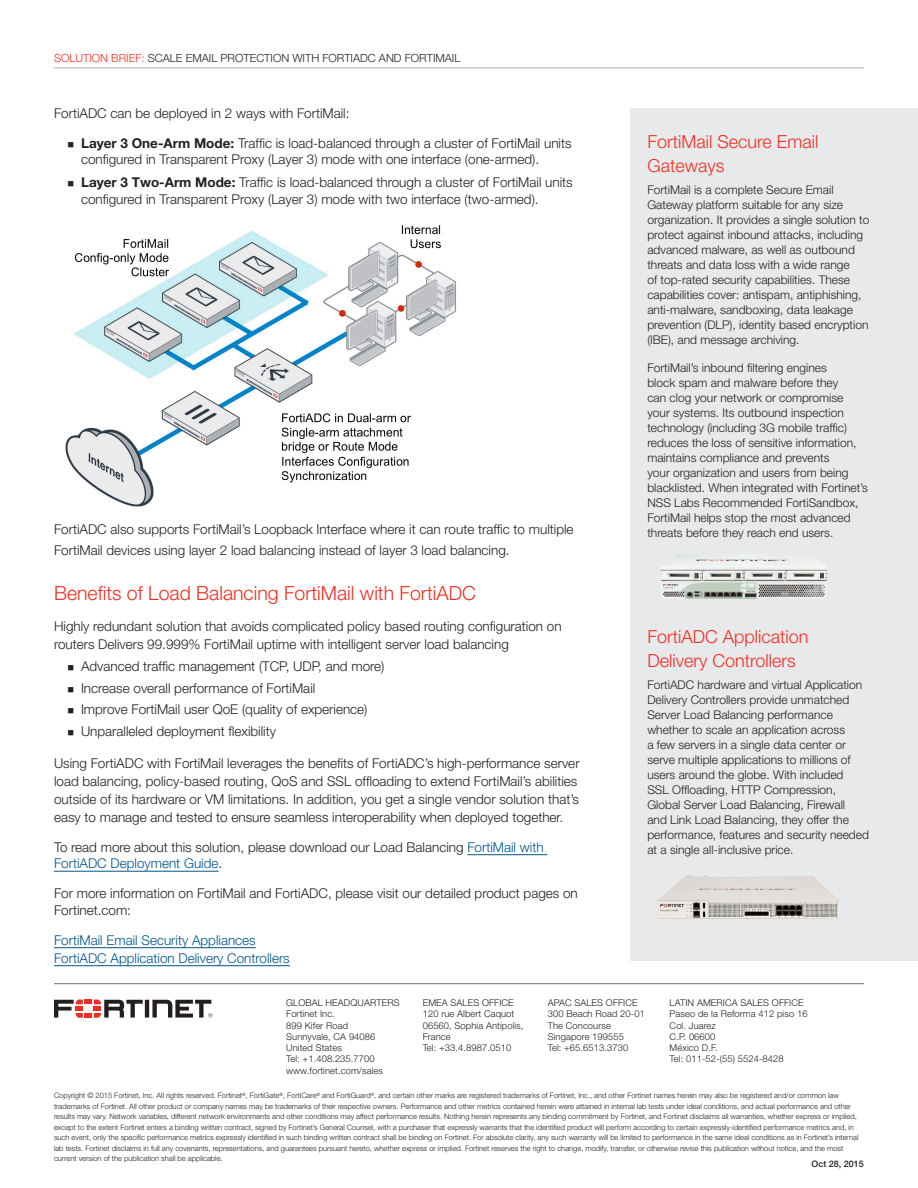
<style>
.page{position:relative;width:918px;height:1188px;background:#fff}
.page>*{position:absolute;margin:0;border:0;box-sizing:border-box;transform-origin:0 0}
.Body_Text_SUBHEAD__R{font:300 19.5px "Helvetica Neue LT Pro";color:#ee2e22}
.Body_Text_SUBHEAD__R-2{font:300 18px/24px "Helvetica Neue LT Pro";color:#ee2e22}
.Body_Text_SUBHEAD__R-3{font:300 13.5px/16.5px "Helvetica Neue LT Pro";color:#231f20}
.BODY_TEXT{font:300 13.5px/21px "Helvetica Neue LT Pro";color:#231f20}
.Body_Text_SUBHEAD__R-4{font:300 13.5px/18px "Helvetica Neue LT Pro";color:#00548b}
.BODY_TEXT-2{font:300 12px/15px "Helvetica Neue LT Pro";color:#231f20}
.t1{font:300 11.25px "Helvetica Neue LT Pro";color:#231f20}
.ADDRESS_TEXT{font:300 9.3px/11.2px "Helvetica Neue LT Pro";letter-spacing:.01em;color:#231f20}
.BODY_TEXT-3{font:500 9px "Helvetica Neue LT Pro";color:#231f20}
.Body_Text{font:300 7.5px/10.5px "Helvetica Neue LT Pro";color:#231f20}
.s1{color:#ee2e22}
.s2{font-weight:700}
.s3{color:#00548b}
</style>
<div class="page">
<hr style="left:54px;top:67px;width:810px;height:1px;background:#aaada9">
<div style="left:630px;top:108px;width:288px;height:852px;background:#e6e7e9"></div>
<hr style="left:467px;top:854px;width:80px;height:1px;background:#00548b">
<hr style="left:54px;top:871px;width:165px;height:1px;background:#00548b">
<hr style="left:54px;top:947px;width:202px;height:1px;background:#00548b">
<hr style="left:54px;top:965px;width:236px;height:1px;background:#00548b">
<img style="left:65px;top:225px;width:391px;height:282px">
<hr style="left:54px;top:983px;width:810px;height:1px;background:#6b7069">
<svg style="left:54px;top:1000px;width:159px;height:18px"></svg>
<img style="left:661px;top:559px;width:166px;height:40px">
<img style="left:657px;top:875px;width:182px;height:44px">
<h3 class="t1" style="left:54px;top:51px;width:408px"><span class="s1">SOLUTION BRIEF:</span> SCALE EMAIL PROTECTION WITH FORTIADC AND FORTIMAIL</h3>
<p class="BODY_TEXT" style="left:54px;top:102px;width:297px">FortiADC can be deployed in 2 ways with FortiMail:</p>
<p class="Body_Text_SUBHEAD__R-3" style="left:81px;top:134px;width:492px;text-indent:-14px">■ <span class="s2">Layer 3 One-Arm Mode:</span> Traffic is load-balanced through a cluster of FortiMail units configured in Transparent Proxy (Layer 3) mode with one interface (one-armed).</p>
<p class="Body_Text_SUBHEAD__R-3" style="left:81px;top:174px;width:493px;text-indent:-14px">■ <span class="s2">Layer 3 Two-Arm Mode:</span> Traffic is load-balanced through a cluster of FortiMail units configured in Transparent Proxy (Layer 3) mode with two interface (two-armed).</p>
<p class="BODY_TEXT" style="left:54px;top:519px;width:521px">FortiADC also supports FortiMail’s Loopback Interface where it can route traffic to multiple<br>FortiMail devices using layer 2 load balancing instead of layer 3 load balancing.</p>
<p class="Body_Text_SUBHEAD__R" style="left:54px;top:581px;width:423px">Benefits of Load Balancing FortiMail with FortiADC</p>
<p class="Body_Text_SUBHEAD__R-3" style="left:54px;top:617px;width:509px;line-height:18px">Highly redundant solution that avoids complicated policy based routing configuration on routers Delivers 99.999% FortiMail uptime with intelligent server load balancing</p>
<p class="Body_Text_SUBHEAD__R-3" style="left:68px;top:658px;width:318px">■ Advanced traffic management (TCP, UDP, and more)</p>
<p class="Body_Text_SUBHEAD__R-3" style="left:68px;top:679px;width:249px">■ Increase overall performance of FortiMail</p>
<p class="Body_Text_SUBHEAD__R-3" style="left:68px;top:701px;width:302px">■ Improve FortiMail user QoE (quality of experience)</p>
<p class="Body_Text_SUBHEAD__R-3" style="left:68px;top:723px;width:210px">■ Unparalleled deployment flexibility</p>
<p class="Body_Text_SUBHEAD__R-3" style="left:54px;top:754px;width:527px;line-height:18px">Using FortiADC with FortiMail leverages the benefits of FortiADC’s high-performance server load balancing, policy-based routing, QoS and SSL offloading to extend FortiMail’s abilities outside of its hardware or VM limitations. In addition, you get a single vendor solution that’s easy to manage and tested to ensure seamless interoperability when deployed together.</p>
<p class="Body_Text_SUBHEAD__R-3" style="left:54px;top:838px;width:491px">To read more about this solution, please download our Load Balancing <span class="s3">FortiMail with<br>FortiADC Deployment Guide</span>.</p>
<p class="Body_Text_SUBHEAD__R-3" style="left:54px;top:885px;width:525px">For more information on FortiMail and FortiADC, please visit our detailed product pages on<br>Fortinet.com:</p>
<p class="Body_Text_SUBHEAD__R-4" style="left:54px;top:931px;width:237px">FortiMail Email Security Appliances<br>FortiADC Application Delivery Controllers</p>
<p class="Body_Text_SUBHEAD__R-2" style="left:647px;top:129px;width:173px">FortiMail Secure Email<br>Gateways</p>
<p class="BODY_TEXT-2" style="left:647px;top:182px;width:224px">FortiMail is a complete Secure Email Gateway platform suitable for any size organization. It provides a single solution to protect against inbound attacks, including advanced malware, as well as outbound threats and data loss with a wide range<br>of top-rated security capabilities. These capabilities cover: antispam, antiphishing, anti-malware, sandboxing, data leakage prevention (DLP), identity based encryption (IBE), and message archiving.</p>
<p class="BODY_TEXT-2" style="left:647px;top:360px;width:222px">FortiMail’s inbound filtering engines<br>block spam and malware before they<br>can clog your network or compromise your systems. Its outbound inspection technology (including 3G mobile traffic) reduces the loss of sensitive information, maintains compliance and prevents<br>your organization and users from being blacklisted. When integrated with Fortinet’s NSS Labs Recommended FortiSandbox, FortiMail helps stop the most advanced threats before they reach end users.</p>
<p class="Body_Text_SUBHEAD__R-2" style="left:647px;top:624px;width:163px">FortiADC Application<br>Delivery Controllers</p>
<p class="BODY_TEXT-2" style="left:647px;top:677px;width:223px">FortiADC hardware and virtual Application Delivery Controllers provide unmatched Server Load Balancing performance whether to scale an application across<br>a few servers in a single data center or serve multiple applications to millions of users around the globe. With included<br>SSL Offloading, HTTP Compression, Global Server Load Balancing, Firewall<br>and Link Load Balancing, they offer the performance, features and security needed at a single all-inclusive price.</p>
<p class="ADDRESS_TEXT" style="left:286px;top:997px;width:115px">GLOBAL HEADQUARTERS</p>
<p class="ADDRESS_TEXT" style="left:286px;top:1008px;width:50px">Fortinet Inc.</p>
<p class="ADDRESS_TEXT" style="left:286px;top:1020px;width:63px">899 Kifer Road</p>
<p class="ADDRESS_TEXT" style="left:286px;top:1031px;width:91px">Sunnyvale, CA 94086</p>
<p class="ADDRESS_TEXT" style="left:286px;top:1042px;width:57px">United States</p>
<p class="ADDRESS_TEXT" style="left:286px;top:1053px;width:90px">Tel: +1.408.235.7700</p>
<p class="ADDRESS_TEXT" style="left:286px;top:1065px;width:98px">www.fortinet.com/sales</p>
<p class="ADDRESS_TEXT" style="left:423px;top:997px;width:93px">EMEA SALES OFFICE</p>
<p class="ADDRESS_TEXT" style="left:423px;top:1008px;width:93px">120 rue Albert Caquot</p>
<p class="ADDRESS_TEXT" style="left:423px;top:1020px;width:102px">06560, Sophia Antipolis,<br>France</p>
<p class="ADDRESS_TEXT" style="left:423px;top:1042px;width:90px">Tel: +33.4.8987.0510</p>
<p class="ADDRESS_TEXT" style="left:548px;top:997px;width:91px">APAC SALES OFFICE</p>
<p class="ADDRESS_TEXT" style="left:548px;top:1008px;width:99px">300 Beach Road 20-01</p>
<p class="ADDRESS_TEXT" style="left:548px;top:1020px;width:65px">The Concourse</p>
<p class="ADDRESS_TEXT" style="left:548px;top:1031px;width:78px">Singapore 199555</p>
<p class="ADDRESS_TEXT" style="left:548px;top:1042px;width:82px">Tel: +65.6513.3730</p>
<p class="ADDRESS_TEXT" style="left:670px;top:997px;width:136px">LATIN AMERICA SALES OFFICE</p>
<p class="ADDRESS_TEXT" style="left:670px;top:1008px;width:139px">Paseo de la Reforma 412 piso 16</p>
<p class="ADDRESS_TEXT" style="left:670px;top:1020px;width:48px">Col. Juarez</p>
<p class="ADDRESS_TEXT" style="left:670px;top:1031px;width:47px">C.P. 06600</p>
<p class="ADDRESS_TEXT" style="left:670px;top:1042px;width:49px">México D.F.</p>
<p class="ADDRESS_TEXT" style="left:670px;top:1053px;width:116px">Tel: 011-52-(55) 5524-8428</p>
<p class="Body_Text" style="left:54px;top:1090px;width:806px">Copyright © 2015 Fortinet, Inc. All rights reserved. Fortinet<sup>®</sup>, FortiGate<sup>®</sup>, FortiCare<sup>®</sup> and FortiGuard<sup>®</sup>, and certain other marks are registered trademarks of Fortinet, Inc., and other Fortinet names herein may also be registered and/or common law trademarks of Fortinet. All other product or company names may be trademarks of their respective owners. Performance and other metrics contained herein were attained in internal lab tests under ideal conditions, and actual performance and other results may vary. Network variables, different network environments and other conditions may affect performance results. Nothing herein represents any binding commitment by Fortinet, and Fortinet disclaims all warranties, whether express or implied, except to the extent Fortinet enters a binding written contract, signed by Fortinet’s General Counsel, with a purchaser that expressly warrants that the identified product will perform according to certain expressly-identified performance metrics and, in such event, only the specific performance metrics expressly identified in such binding written contract shall be binding on Fortinet. For absolute clarity, any such warranty will be limited to performance in the same ideal conditions as in Fortinet’s internal lab tests. Fortinet disclaims in full any covenants, representations, and guarantees pursuant hereto, whether express or implied. Fortinet reserves the right to change, modify, transfer, or otherwise revise this publication without notice, and the most current version of the publication shall be applicable.</p>
<p class="BODY_TEXT-3" style="left:812px;top:1158px;width:54px">Oct 28, 2015</p>
</div>
